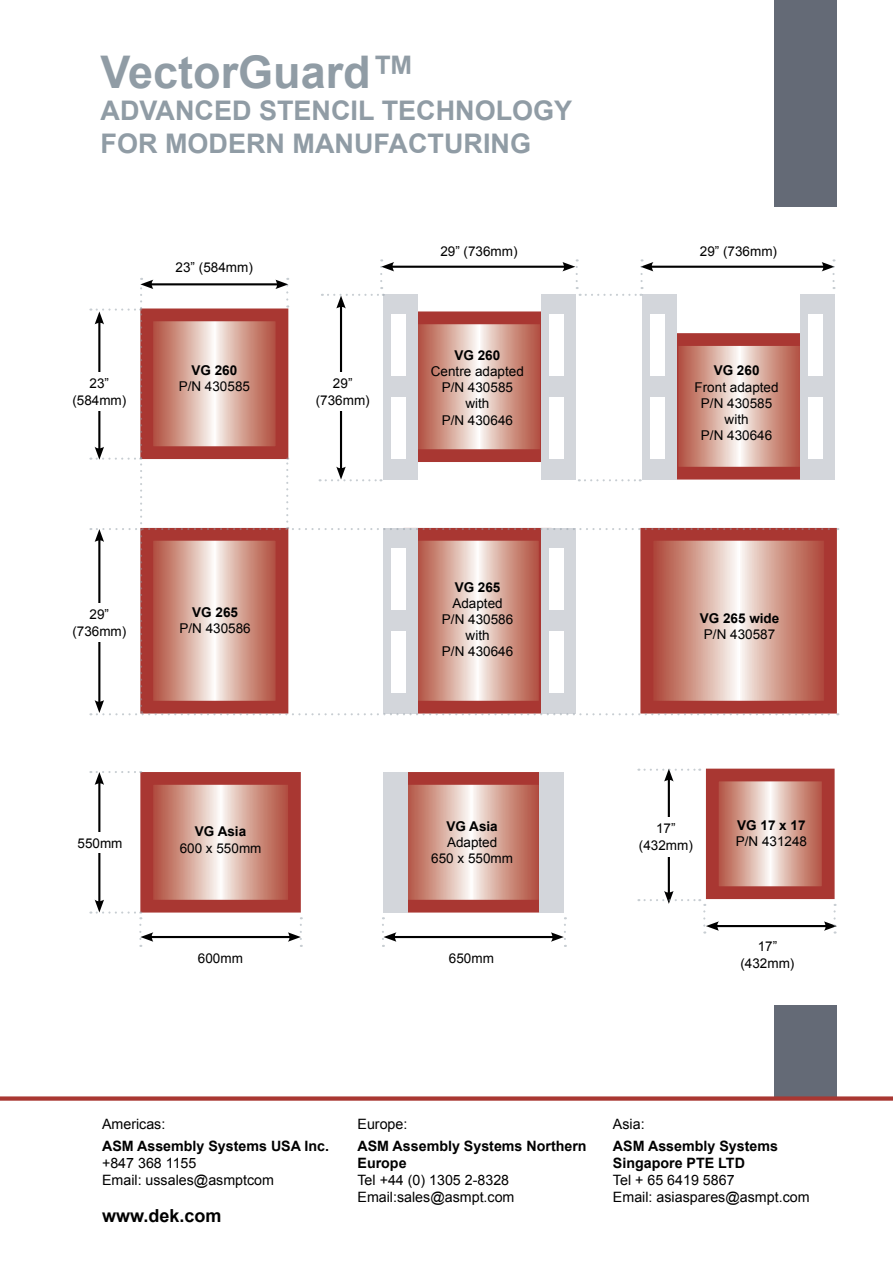
<style>
.page{position:relative;width:893px;height:1263px;background:#fff}
.page>*{position:absolute;margin:0;border:0;box-sizing:border-box;transform-origin:0 0}
.t1{font:700 45px "Arial";color:#909ca5}
.t2{font:700 27px/32.4px "Arial";color:#909ca5}
.t3{font:700 18px "Arial";color:#000}
.t4{font:14.25px/17.1px "Arial";color:#000}
.t5{font:700 14.25px/17.1px "Arial";color:#000}
.t6{font:13.5px/16.2px "Arial";color:#000;text-align:center}
.t7{font:700 13.5px "Arial";color:#000}
</style>
<div class="page">
<div style="left:774px;top:0;width:62px;height:1098px;background:#646a76"></div>
<div style="left:0;top:207px;width:850px;height:798px;background:#fff"></div>
<div style="left:0;top:1096px;width:893px;height:5px;background:#a93732"></div>
<svg style="left:154px;top:786px;width:133px;height:112px;background:#d4a094"></svg>
<div style="left:140px;top:772px;width:161px;height:140px;border:13px solid #a93732"></div>
<svg style="left:407px;top:786px;width:131px;height:112px;background:#d5a296"></svg>
<div style="left:391px;top:772px;width:161px;height:140px;border:13px solid #a93732"></div>
<svg style="left:720px;top:783px;width:101px;height:102px;background:#d6a498"></svg>
<div style="left:706px;top:769px;width:129px;height:130px;border:13px solid #a93732"></div>
<div style="left:383px;top:772px;width:24px;height:140px;background:#d3d6db"></div>
<div style="left:539px;top:772px;width:25px;height:140px;background:#d3d6db"></div>
<hr style="left:149px;top:936px;width:143px;height:2px;background:#000">
<hr style="left:393px;top:936px;width:162px;height:2px;background:#000">
<hr style="left:715px;top:925px;width:113px;height:2px;background:#000">
<hr style="left:98px;top:781px;width:2px;height:122px;background:#000">
<div style="left:69px;top:833px;width:62px;height:20px;background:#fff"></div>
<hr style="left:668px;top:778px;width:2px;height:117px;background:#000">
<div style="left:628px;top:817px;width:75px;height:39px;background:#fff"></div>
<svg style="left:90px;top:771px;width:51px;height:14px"></svg>
<svg style="left:90px;top:259px;width:748px;height:456px"></svg>
<svg style="left:824px;top:904px;width:13px;height:29px"></svg>
<svg style="left:90px;top:899px;width:63px;height:48px"></svg>
<svg style="left:288px;top:917px;width:14px;height:30px"></svg>
<svg style="left:382px;top:917px;width:14px;height:30px"></svg>
<svg style="left:551px;top:917px;width:15px;height:30px"></svg>
<svg style="left:638px;top:769px;width:62px;height:13px"></svg>
<svg style="left:638px;top:891px;width:81px;height:42px"></svg>
<h1 class="t1" style="left:101px;top:42px;width:317px">VectorGuard™</h1>
<h2 class="t2" style="left:101px;top:95px;width:473px">Advanced Stencil Technology for Modern Manufacturing</h2>
<p class="t6" style="left:72px;top:376px;width:55px">23” (584mm)</p>
<p class="t6" style="left:176px;top:259px;width:79px">23” (584mm)</p>
<p class="t7" style="left:191px;top:361px;width:47px">VG 260</p>
<p class="t6" style="left:179px;top:379px;width:73px">P/N 430585</p>
<p class="t6" style="left:72px;top:607px;width:55px">29” (736mm)</p>
<p class="t7" style="left:192px;top:603px;width:47px">VG 265</p>
<p class="t6" style="left:179px;top:620px;width:73px">P/N 430586</p>
<p class="t6" style="left:316px;top:376px;width:55px">29” (736mm)</p>
<p class="t6" style="left:440px;top:243px;width:79px">29” (736mm)</p>
<p class="t6" style="left:700px;top:243px;width:79px">29” (736mm)</p>
<p class="t7" style="left:454px;top:346px;width:47px">VG 260</p>
<p class="t6" style="left:431px;top:363px;width:95px">Centre adapted<br>P/N 430585 with<br>P/N 430646</p>
<p class="t7" style="left:455px;top:578px;width:47px">VG 265</p>
<p class="t6" style="left:442px;top:595px;width:73px">Adapted<br>P/N 430586 with<br>P/N 430646</p>
<p class="t7" style="left:714px;top:362px;width:47px">VG 260</p>
<p class="t6" style="left:695px;top:379px;width:86px">Front adapted<br>P/N 430585 with<br>P/N 430646</p>
<p class="t7" style="left:700px;top:609px;width:81px">VG 265 wide</p>
<p class="t6" style="left:704px;top:626px;width:73px">P/N 430587</p>
<p class="t6" style="left:78px;top:835px;width:47px">550mm</p>
<p class="t7" style="left:195px;top:823px;width:53px">VG Asia</p>
<p class="t6" style="left:180px;top:840px;width:83px">600 x 550mm</p>
<p class="t7" style="left:447px;top:817px;width:53px">VG Asia</p>
<p class="t6" style="left:431px;top:834px;width:83px">Adapted<br>650 x 550mm</p>
<p class="t6" style="left:639px;top:821px;width:55px">17” (432mm)</p>
<p class="t7" style="left:737px;top:816px;width:70px">VG 17 x 17</p>
<p class="t6" style="left:736px;top:833px;width:73px">P/N 431248</p>
<p class="t6" style="left:198px;top:950px;width:47px">600mm</p>
<p class="t6" style="left:449px;top:950px;width:47px">650mm</p>
<p class="t6" style="left:740px;top:939px;width:55px">17” (432mm)</p>
<p class="t4" style="left:102px;top:1116px;width:65px">Americas:</p>
<p class="t5" style="left:102px;top:1137px;width:229px">ASM Assembly Systems USA Inc.</p>
<p class="t4" style="left:102px;top:1154px;width:174px">+847 368 1155<br>Email: ussales@asmptcom</p>
<h3 class="t3" style="left:102px;top:1203px;width:121px">www.dek.com</h3>
<p class="t4" style="left:357px;top:1116px;width:51px">Europe:</p>
<p class="t5" style="left:357px;top:1137px;width:231px">ASM Assembly Systems Northern<br>Europe</p>
<p class="t4" style="left:357px;top:1171px;width:158px">Tel +44 (0) 1305 2-8328<br>Email:sales@asmpt.com</p>
<p class="t4" style="left:613px;top:1116px;width:33px">Asia:</p>
<p class="t5" style="left:613px;top:1137px;width:166px">ASM Assembly Systems<br>Singapore PTE LTD</p>
<p class="t4" style="left:613px;top:1171px;width:198px">Tel + 65 6419 5867<br>Email: asiaspares@asmpt.com</p>
</div>
